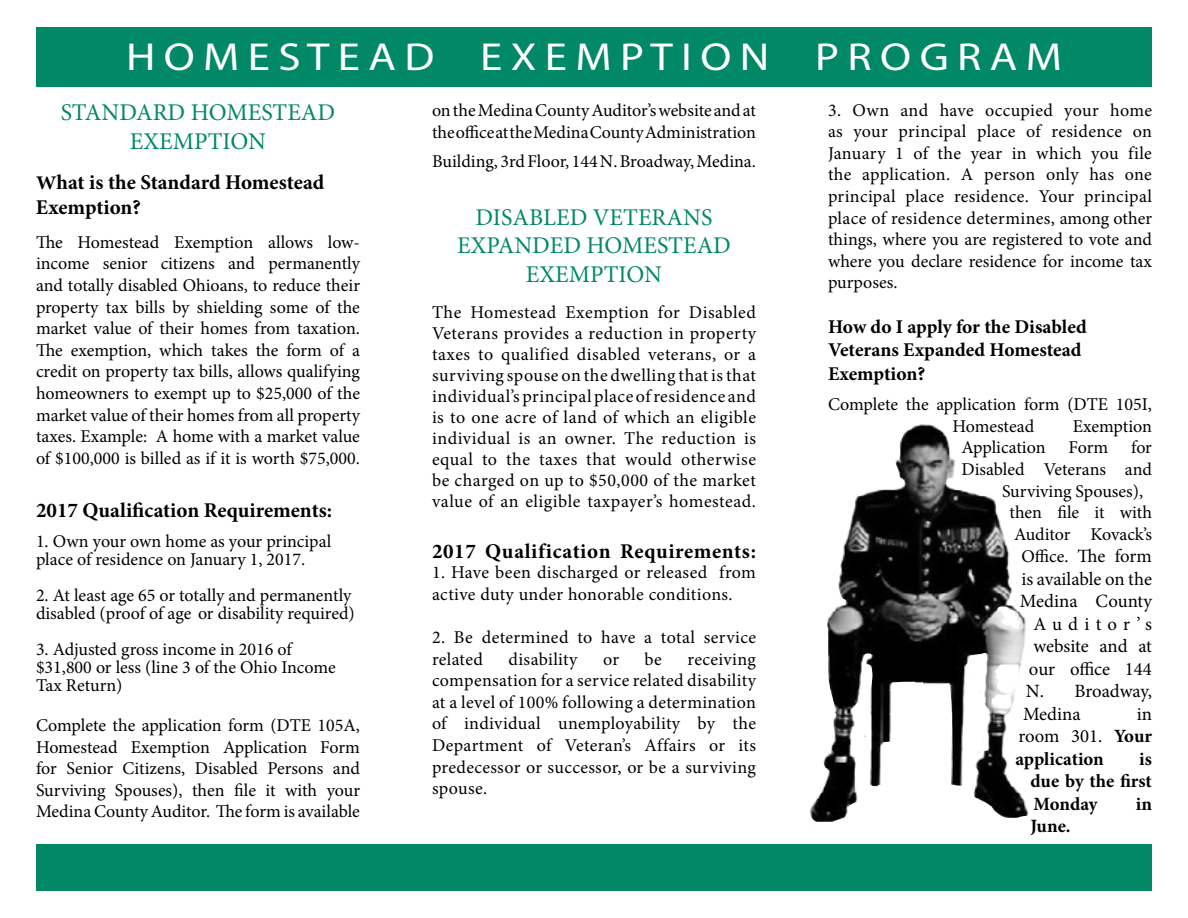
<style>
.page{position:relative;width:1188px;height:918px;background:#fff}
.page>*{position:absolute;margin:0;border:0;box-sizing:border-box;transform-origin:0 0}
.t1{font:39.15px "Myriad Pro";letter-spacing:.185em;color:#fff;scale:1.15 1}
.t2{font:24px/28.8px "Minion Pro";color:#008867;text-align:center}
.t3{font:700 21px/25.2px "Minion Pro";color:#000}
.t4{font:700 21px "Minion Pro";letter-spacing:.03em;color:#000}
.t5{font:700 19.5px/23.4px "Minion Pro";color:#000}
.t6{font:18.75px "Minion Pro";color:#000}
.t7{font:700 18.75px/22.5px "Minion Pro";color:#000;text-align:justify}
.t8{font:18.75px "Minion Pro";letter-spacing:.33em;color:#000}
.t9{font:18px/21.6px "Minion Pro";color:#000;text-align:justify}
.t10{font:18px/21.6px "Minion Pro";letter-spacing:.02em;color:#000}
.s1{font-size:19.35px}
.s2{font-size:18.75px}
.s3{font-weight:400}
.s4{color:#fff}
</style>
<div class="page">
<div style="left:36px;top:27px;width:1116px;height:38px;background:#008867"></div>
<div style="left:36px;top:36px;width:1116px;height:50px;background:#008867"></div>
<img style="left:810px;top:425px;width:219px;height:397px">
<div style="left:36px;top:844px;width:1116px;height:47px;background:#008867"></div>
<h1 class="t1" style="left:126px;top:32px;width:815px">HOMESTEAD EXEMPTION PROGRAM</h1>
<h2 class="t2" style="left:61px;top:98px;width:276px">STANDARD HOMESTEAD<br>EXEMPTION</h2>
<p class="t3" style="left:36px;top:169px;width:290px"><span class="s1">W</span>hat is the Standard Homestead<br>Exemption?</p>
<p class="t9" style="left:36px;top:231px;width:326px">The Homestead Exemption allows low&shy;income senior citizens and permanently and totally disabled Ohioans, to reduce their property tax bills by shielding some of the market value of their homes from taxation.<br>The exemption, which takes the form of a credit on property tax bills, allows qualifying homeowners to exempt up to $25,000 of the market value of their homes from all property taxes. Example: A home with a market value of $100,000 is billed as if it is worth $75,000.</p>
<p class="t3" style="left:36px;top:498px;width:298px">2017 Qualification Requirements:</p>
<p class="t9" style="left:36px;top:533px;width:297px;line-height:18px">1. Own your own home as your principal place of residence on January 1, 2017.</p>
<p class="t9" style="left:36px;top:587px;width:320px;line-height:18px">2. At least age 65 or totally and permanently disabled (proof of age or disability required)</p>
<p class="t9" style="left:36px;top:641px;width:301px;line-height:18px;text-align:left">3. Adjusted gross income in 2016 of $31,800 or less (line 3 of the Ohio Income<br>Tax Return)</p>
<p class="t9" style="left:36px;top:715px;width:326px">Complete the application form (DTE 105A, Homestead Exemption Application Form for Senior Citizens, Disabled Persons and Surviving Spouses), then file it with your Medina County Auditor. The form is available</p>
<p class="t9" style="left:432px;top:99px;width:325px;line-height:22.5px">on the Medina County Auditor’s website and at the office at the Medina County Administration</p>
<p class="t9" style="left:432px;top:151px;width:325px">Building, 3rd Floor, 144 N. Broadway, Medina.</p>
<h2 class="t2" style="left:457px;top:203px;width:275px">DISABLED VETERANS<br>EXPANDED HOMESTEAD<br>EXEMPTION</h2>
<p class="t9" style="left:432px;top:302px;width:326px;line-height:21px">The Homestead Exemption for Disabled Veterans provides a reduction in property taxes to qualified disabled veterans, or a surviving spouse on the dwelling that is that individual’s principal place of residence and is to one acre of land of which an eligible individual is an owner. The reduction is equal to the taxes that would otherwise be charged on up to $50,000 of the market value of an eligible taxpayer’s homestead.</p>
<p class="t4" style="left:432px;top:536px;width:326px">2017 Qualification Requirements:</p>
<p class="t9" style="left:828px;top:99px;width:326px">3. Own and have occupied your home as your principal place of residence on January 1 of the year in which you file the application. A person only has one principal place residence. Your principal place of residence determines, among other things, where you are registered to vote and where you declare residence for income tax purposes.</p>
<p class="t5" style="left:828px;top:315px;width:260px">How do I apply for the Disabled<br>Veterans Expanded Homestead<br>Exemption?</p>
<p class="t9" style="left:828px;top:394px;width:325px;text-align:center">Complete the application form (DTE 105I,<br>Homestead</p>
<p class="t9" style="left:1073px;top:415px;width:81px">Exemption</p>
<p class="t9" style="left:962px;top:437px;width:86px">Application</p>
<p class="t9" style="left:1069px;top:437px;width:41px">Form</p>
<p class="t9" style="left:1131px;top:437px;width:22px">for</p>
<p class="t9" style="left:962px;top:459px;width:192px">Disabled Veterans and</p>
<p class="t9" style="left:1002px;top:480px;width:143px">Surviving Spouses),</p>
<p class="t9" style="left:1010px;top:502px;width:144px">then file it with</p>
<p class="t9" style="left:1014px;top:523px;width:140px">Auditor Kovack’s</p>
<p class="t9" style="left:1022px;top:546px;width:132px">Office. <span class="s2">The form</span></p>
<p class="t6" style="left:1021px;top:566px;width:132px">is available on the</p>
<p class="t6" style="left:1020px;top:589px;width:134px">Medina County</p>
<p class="t8" style="left:1033px;top:611px;width:120px">Auditor’s</p>
<p class="t6" style="left:1033px;top:634px;width:120px">website and at</p>
<p class="t6" style="left:1029px;top:656px;width:124px">our office 144</p>
<p class="t6" style="left:1026px;top:679px;width:127px">N. Broadway,</p>
<p class="t6" style="left:1023px;top:701px;width:59px">Medina</p>
<p class="t9" style="left:432px;top:562px;width:325px">1. Have been discharged or released from active duty under honorable conditions.</p>
<p class="t10" style="left:432px;top:627px;width:326px">2. Be determined to have a total service related</p>
<p class="t10" style="left:509px;top:648px;width:70px">disability</p>
<p class="t9" style="left:603px;top:648px;width:18px">or</p>
<p class="t9" style="left:645px;top:648px;width:19px">be</p>
<p class="t9" style="left:432px;top:648px;width:326px;text-indent:256px">receiving compensation for a service related disability at a level of 100% following a determination of individual unemployability by the Department of Veteran’s Affairs or its predecessor or successor, or be a surviving spouse.</p>
<p class="t7" style="left:1016px;top:702px;width:138px;text-indent:121px"><span class="s3">in room 301.</span> Your application</p>
<p class="t7" style="left:1030px;top:747px;width:123px;text-indent:109px">is due by the first Monday</p>
<p class="t7" style="left:1136px;top:792px;width:18px">in</p>
<p class="t7" style="left:1030px;top:815px;width:60px">June. <span class="s4">1.</span></p>
</div>
